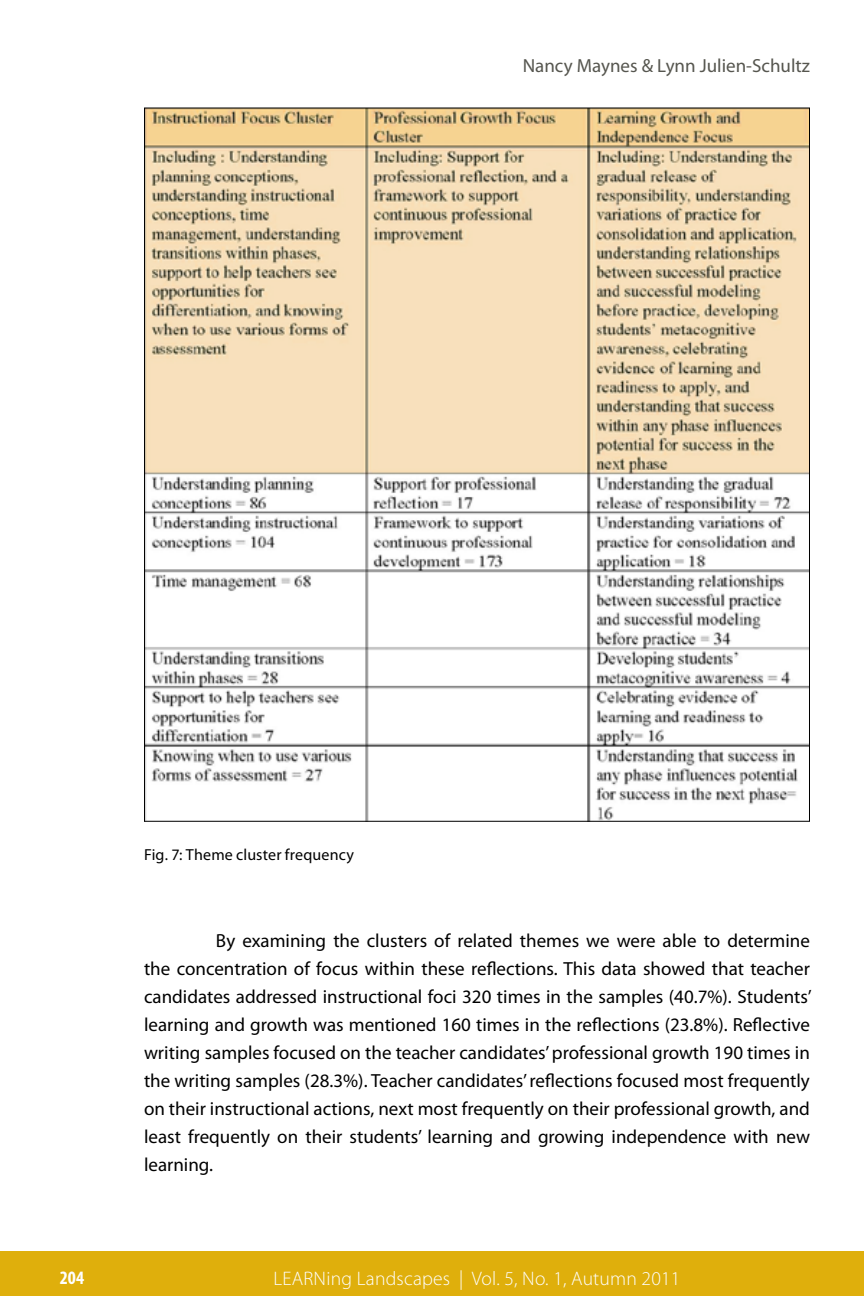
<style>
.page{position:relative;width:864px;height:1296px;background:#fff}
.page>*{position:absolute;margin:0;border:0;box-sizing:border-box;transform-origin:0 0}
.t1{font:300 19.6px "Myriad Pro";letter-spacing:.01em;color:#fff}
.t2{font:19px/28px "Myriad Pro";color:#000;text-align:justify}
.t3{font:19px "Myriad Pro";color:#56564f}
.t4{font:700 condensed 19px "Myriad Pro";color:#fff}
.t5{font:16px "Myriad Pro";letter-spacing:.01em;color:#000}
</style>
<div class="page">
<div style="left:0;top:1251px;width:864px;height:45px;background:#dfaf0c"></div>
<img style="left:146px;top:110px;width:662px;height:710px">
<p class="t3" style="left:523px;top:54px;width:289px">Nancy Maynes &amp; Lynn Julien-Schultz</p>
<p class="t5" style="left:144px;top:844px;width:211px">Fig. 7: Theme cluster frequency</p>
<p class="t2" style="left:144px;top:926px;width:669px;text-indent:72px">By examining the clusters of related themes we were able to determine the concentration of focus within these reflections. This data showed that teacher candidates addressed instructional foci 320 times in the samples (40.7%). Students’ learning and growth was mentioned 160 times in the reflections (23.8%). Reflective writing samples focused on the teacher candidates’ professional growth 190 times in the writing samples (28.3%). Teacher candidates’ reflections focused most frequently on their instructional actions, next most frequently on their professional growth, and least frequently on their students’ learning and growing independence with new learning.</p>
<p class="t4" style="left:60px;top:1266px;width:26px">204</p>
<p class="t1" style="left:274px;top:1267px;width:408px">LEARNing Landscapes | Vol. 5, No. 1, Autumn 2011</p>
</div>
